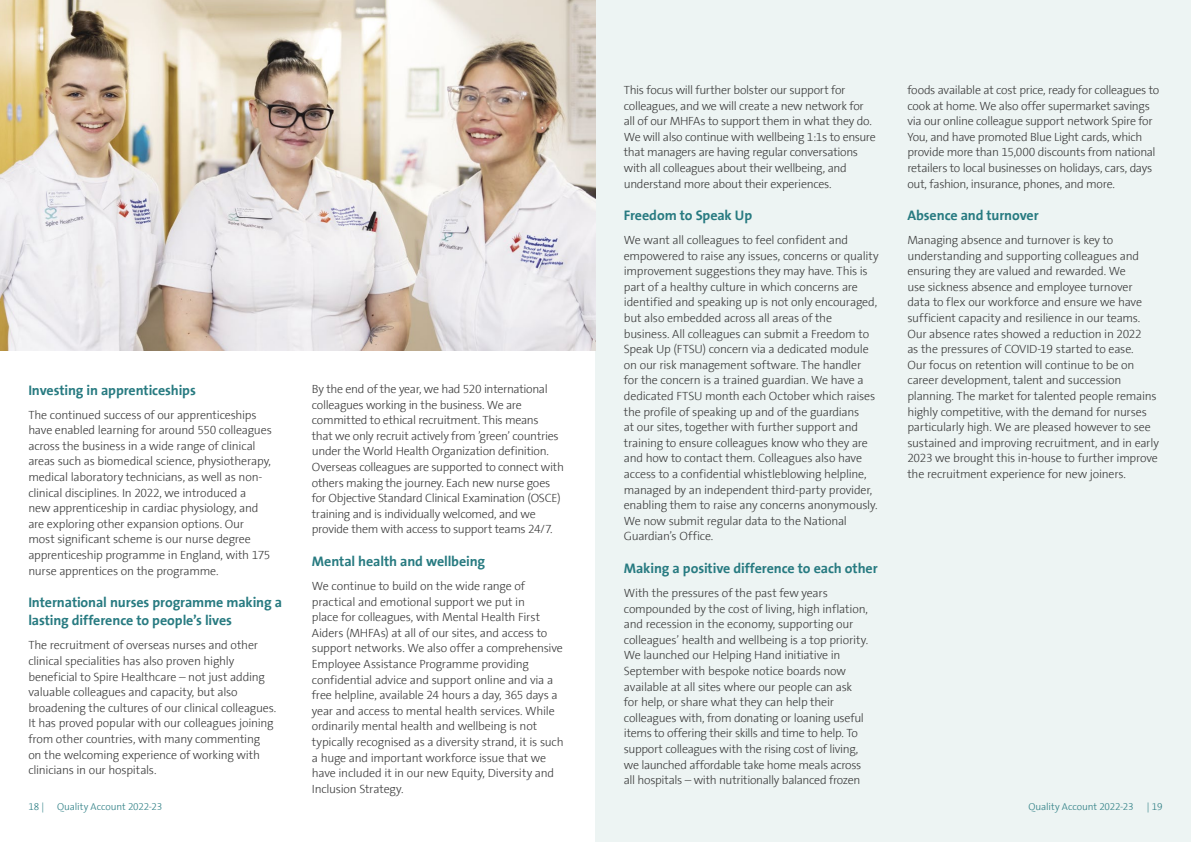
<style>
.page{position:relative;width:1191px;height:842px;background:#fff}
.page>*{position:absolute;margin:0;border:0;box-sizing:border-box;transform-origin:0 0}
.t1{font:700 14px/18.2px "The Sans Spire";letter-spacing:-.01em;color:#287b81}
.t2{font:300 12px/15.6px "The Sans Spire";letter-spacing:-.02em;color:#393939}
.t3{font:300 10px "The Sans Spire";letter-spacing:-.01em;color:#287b81}
</style>
<div class="page">
<div style="left:595px;top:0;width:596px;height:842px;background:#edf4f3"></div>
<img style="left:0;top:0;width:595px;height:350px">
<p class="t1" style="left:28px;top:381px;width:169px">Investing in apprenticeships</p>
<p class="t2" style="left:28px;top:407px;width:245px">The continued success of our apprenticeships have enabled learning for around 550 colleagues across the business in a wide range of clinical areas such as biomedical science, physiotherapy, medical laboratory technicians, as well as non&shy;clinical disciplines. In 2022, we introduced a<br>new apprenticeship in cardiac physiology, and are exploring other expansion options. Our most significant scheme is our nurse degree apprenticeship programme in England, with 175 nurse apprentices on the programme.</p>
<p class="t1" style="left:28px;top:593px;width:255px">International nurses programme making a lasting difference to people’s lives</p>
<p class="t2" style="left:28px;top:638px;width:249px">The recruitment of overseas nurses and other clinical specialities has also proven highly beneficial to Spire Healthcare – not just adding valuable colleagues and capacity, but also broadening the cultures of our clinical colleagues.<br>It has proved popular with our colleagues joining from other countries, with many commenting<br>on the welcoming experience of working with clinicians in our hospitals.</p>
<p class="t2" style="left:312px;top:381px;width:253px">By the end of the year, we had 520 international colleagues working in the business. We are committed to ethical recruitment. This means<br>that we only recruit actively from ’green’ countries under the World Health Organization definition.<br>Overseas colleagues are supported to connect with others making the journey. Each new nurse goes for Objective Standard Clinical Examination (OSCE) training and is individually welcomed, and we provide them with access to support teams 24/7.</p>
<p class="t1" style="left:312px;top:552px;width:175px">Mental health and wellbeing</p>
<p class="t2" style="left:312px;top:578px;width:253px">We continue to build on the wide range of practical and emotional support we put in<br>place for colleagues, with Mental Health First Aiders (MHFAs) at all of our sites, and access to support networks. We also offer a comprehensive Employee Assistance Programme providing confidential advice and support online and via a free helpline, available 24 hours a day, 365 days a year and access to mental health services. While ordinarily mental health and wellbeing is not typically recognised as a diversity strand, it is such a huge and important workforce issue that we have included it in our new Equity, Diversity and Inclusion Strategy.</p>
<p class="t2" style="left:624px;top:82px;width:253px">This focus will further bolster our support for colleagues, and we will create a new network for all of our MHFAs to support them in what they do.<br>We will also continue with wellbeing 1:1s to ensure that managers are having regular conversations with all colleagues about their wellbeing, and understand more about their experiences.</p>
<p class="t1" style="left:624px;top:206px;width:130px">Freedom to Speak Up</p>
<p class="t2" style="left:624px;top:232px;width:256px">We want all colleagues to feel confident and empowered to raise any issues, concerns or quality improvement suggestions they may have. This is part of a healthy culture in which concerns are identified and speaking up is not only encouraged, but also embedded across all areas of the business. All colleagues can submit a Freedom to Speak Up (FTSU) concern via a dedicated module on our risk management software. The handler for the concern is a trained guardian. We have a dedicated FTSU month each October which raises the profile of speaking up and of the guardians<br>at our sites, together with further support and training to ensure colleagues know who they are and how to contact them. Colleagues also have access to a confidential whistleblowing helpline, managed by an independent third-party provider, enabling them to raise any concerns anonymously.<br>We now submit regular data to the National Guardian’s Office.</p>
<p class="t1" style="left:624px;top:559px;width:255px">Making a positive difference to each other</p>
<p class="t2" style="left:624px;top:585px;width:246px">With the pressures of the past few years compounded by the cost of living, high inflation, and recession in the economy, supporting our colleagues’ health and wellbeing is a top priority.<br>We launched our Helping Hand initiative in September with bespoke notice boards now available at all sites where our people can ask for help, or share what they can help their colleagues with, from donating or loaning useful items to offering their skills and time to help. To support colleagues with the rising cost of living, we launched affordable take home meals across all hospitals – with nutritionally balanced frozen</p>
<p class="t2" style="left:907px;top:82px;width:253px">foods available at cost price, ready for colleagues to cook at home. We also offer supermarket savings via our online colleague support network Spire for You, and have promoted Blue Light cards, which provide more than 15,000 discounts from national retailers to local businesses on holidays, cars, days out, fashion, insurance, phones, and more.</p>
<p class="t1" style="left:907px;top:206px;width:133px">Absence and turnover</p>
<p class="t2" style="left:907px;top:232px;width:253px">Managing absence and turnover is key to understanding and supporting colleagues and ensuring they are valued and rewarded. We<br>use sickness absence and employee turnover<br>data to flex our workforce and ensure we have sufficient capacity and resilience in our teams.<br>Our absence rates showed a reduction in 2022<br>as the pressures of COVID-19 started to ease.<br>Our focus on retention will continue to be on career development, talent and succession planning. The market for talented people remains highly competitive, with the demand for nurses particularly high. We are pleased however to see sustained and improving recruitment, and in early 2023 we brought this in-house to further improve the recruitment experience for new joiners.</p>
<p class="t3" style="left:28px;top:801px;width:17px">18 |</p>
<p class="t3" style="left:57px;top:801px;width:107px">Quality Account 2022-23</p>
<p class="t3" style="left:1028px;top:801px;width:107px">Quality Account 2022-23</p>
<p class="t3" style="left:1146px;top:801px;width:17px">| 19</p>
</div>
